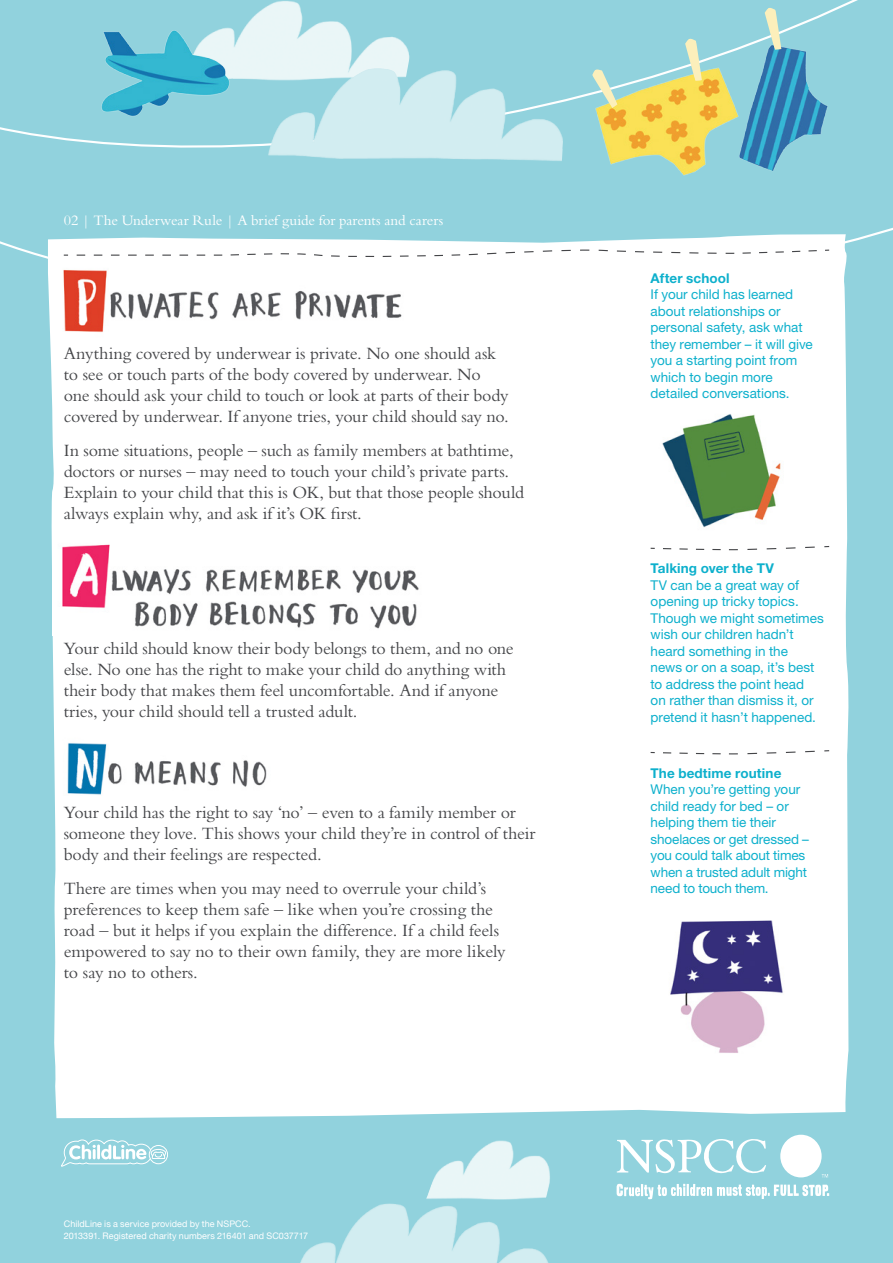
<style>
.page{position:relative;width:893px;height:1263px;background:#91d2dd}
.page>*{position:absolute;margin:0;border:0;box-sizing:border-box;transform-origin:0 0}
.t1{font:18px/21px "Bembo";letter-spacing:-.015em;color:#444548}
.t2{font:15px "Bembo";letter-spacing:-.005em;color:#fff}
.t3{font:13.5px/16.5px "Helvetica Neue";color:#0db0cc}
.t4{font:700 13.5px "Helvetica Neue";letter-spacing:.01em;color:#0db0cc}
.t5{font:9px/12px "Helvetica Neue";letter-spacing:.01em;color:#fff}
</style>
<div class="page">
<div style="left:780px;top:1135px;width:42px;height:42px;background:#fff;border-radius:50%"></div>
<svg style="left:617px;top:1138px;width:212px;height:61px"></svg>
<div style="left:51px;top:462px;width:798px;height:656px;background:#fff"></div>
<img style="left:659px;top:462px;width:133px;height:72px">
<img style="left:659px;top:905px;width:133px;height:154px">
<svg style="left:0;top:0;width:893px;height:462px"></svg>
<img style="left:735px;top:40px;width:108px;height:140px">
<svg style="left:765px;top:7px;width:16px;height:43px"></svg>
<img style="left:613px;top:65px;width:128px;height:115px">
<img style="left:52px;top:264px;width:361px;height:79px">
<img style="left:57px;top:732px;width:220px;height:67px">
<svg style="left:685px;top:38px;width:17px;height:43px"></svg>
<svg style="left:613px;top:69px;width:4px;height:39px"></svg>
<img style="left:164px;top:0;width:256px;height:134px">
<img style="left:247px;top:48px;width:366px;height:132px">
<img style="left:74px;top:14px;width:177px;height:107px">
<svg style="left:63px;top:249px;width:767px;height:8px;background:#f1f1f2"></svg>
<svg style="left:649px;top:545px;width:181px;height:6px"></svg>
<svg style="left:649px;top:749px;width:181px;height:6px"></svg>
<img style="left:412px;top:1109px;width:157px;height:73px">
<img style="left:300px;top:1182px;width:250px;height:81px">
<img style="left:53px;top:538px;width:376px;height:98px">
<div style="left:149px;top:1145px;width:19px;height:19px;border:1px solid #fff;border-radius:50%"></div>
<svg style="left:61px;top:1139px;width:105px;height:27px"></svg>
<p class="t2" style="left:64px;top:212px;width:381px">02 | The Underwear Rule | A brief guide for parents and carers</p>
<p class="t1" style="left:64px;top:343px;width:447px">Anything covered by underwear is private. No one should ask to see or touch parts of the body covered by underwear. No one should ask your child to touch or look at parts of their body covered by underwear. If anyone tries, your child should say no.</p>
<p class="t1" style="left:64px;top:439px;width:462px">In some situations, people – such as family members at bathtime, doctors or nurses – may need to touch your child’s private parts.<br>Explain to your child that this is OK, but that those people should always explain why, and ask if it’s OK first.</p>
<p class="t1" style="left:64px;top:637px;width:452px">Your child should know their body belongs to them, and no one else. No one has the right to make your child do anything with their body that makes them feel uncomfortable. And if anyone tries, your child should tell a trusted adult.</p>
<p class="t1" style="left:64px;top:802px;width:473px">Your child has the right to say ‘no’ – even to a family member or someone they love. This shows your child they’re in control of their body and their feelings are respected.</p>
<p class="t1" style="left:64px;top:877px;width:443px">There are times when you may need to overrule your child’s preferences to keep them safe – like when you’re crossing the road – but it helps if you explain the difference. If a child feels empowered to say no to their own family, they are more likely to say no to others.</p>
<p class="t5" style="left:64px;top:1217px;width:246px">ChildLine is a service provided by the NSPCC.<br>2013391. Registered charity numbers 216401 and SC037717</p>
<p class="t4" style="left:651px;top:270px;width:80px">After school</p>
<p class="t3" style="left:651px;top:286px;width:164px">If your child has learned about relationships or personal safety, ask what they remember – it will give you a starting point from which to begin more detailed conversations.</p>
<p class="t4" style="left:651px;top:560px;width:125px">Talking over the TV</p>
<p class="t3" style="left:651px;top:577px;width:175px">TV can be a great way of opening up tricky topics.<br>Though we might sometimes wish our children hadn’t heard something in the<br>news or on a soap, it’s best to address the point head<br>on rather than dismiss it, or pretend it hasn’t happened.</p>
<p class="t4" style="left:651px;top:764px;width:132px">The bedtime routine</p>
<p class="t3" style="left:651px;top:781px;width:160px">When you’re getting your child ready for bed – or helping them tie their shoelaces or get dressed – you could talk about times when a trusted adult might need to touch them.</p>
</div>
